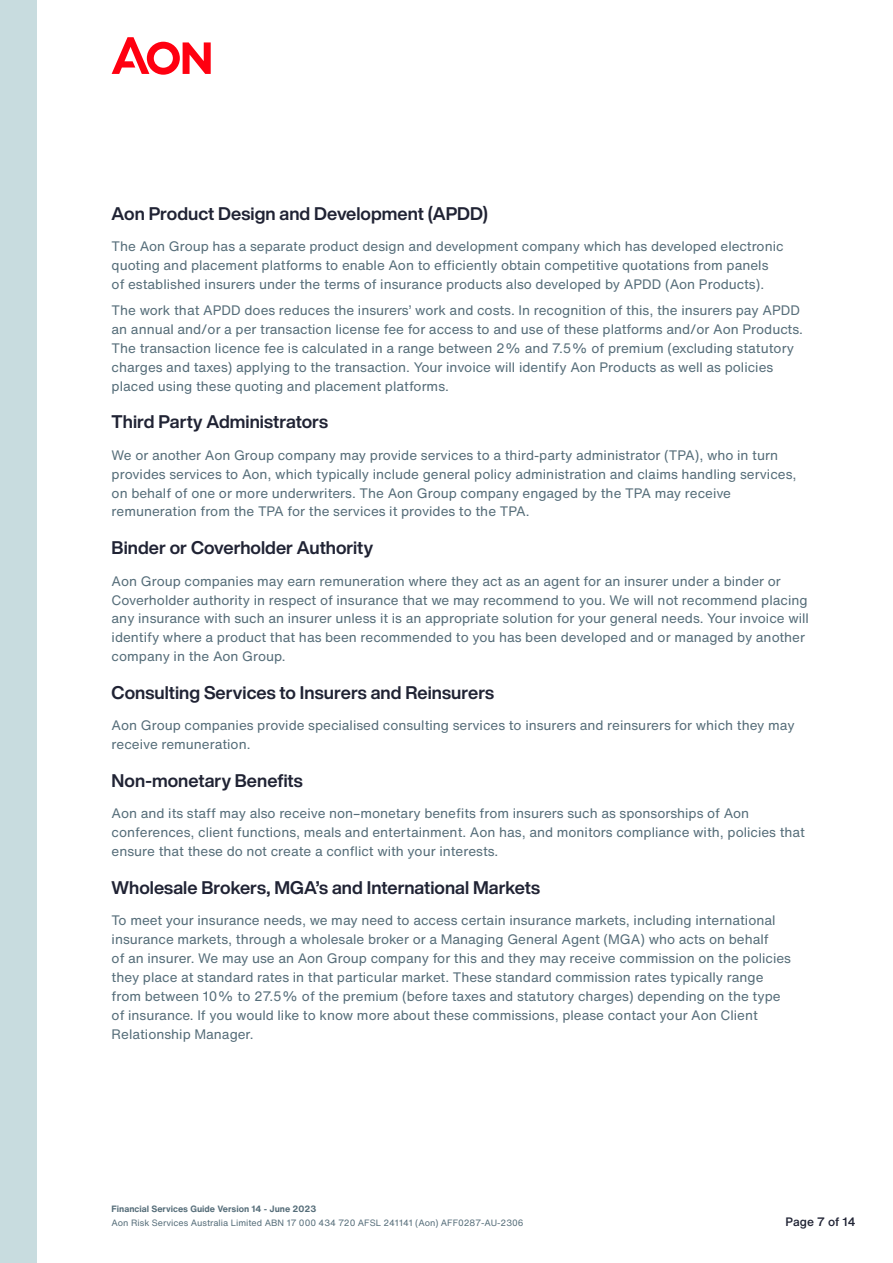
<style>
.page{position:relative;width:893px;height:1263px;background:#fff}
.page>*{position:absolute;margin:0;border:0;box-sizing:border-box;transform-origin:0 0}
.AON_PW_Headline_12pt{font:700 18px "Helvetica Now Display";color:#202334}
.AON_PW_Body_Copy_9pt{font:13.5px/18.9px "Helvetica Now Text";color:#556d79}
.t1{font:500 12px "Helvetica Now Text";color:#202334}
.t2{font:9px "Helvetica Now Text";color:#556d79}
.t3{font:700 9px "Helvetica Now Text";color:#556d79}
</style>
<div class="page">
<div style="left:0;top:0;width:37px;height:1263px;background:#c8dcdf"></div>
<svg style="left:112px;top:37px;width:99px;height:38px"></svg>
<p class="AON_PW_Headline_12pt" style="left:112px;top:201px;width:378px">Aon Product Design and Development (APDD)</p>
<p class="AON_PW_Body_Copy_9pt" style="left:112px;top:237px;width:673px">The Aon Group has a separate product design and development company which has developed electronic quoting and placement platforms to enable Aon to efficiently obtain competitive quotations from panels of established insurers under the terms of insurance products also developed by APDD (Aon Products).</p>
<p class="AON_PW_Body_Copy_9pt" style="left:112px;top:301px;width:693px">The work that APDD does reduces the insurers’ work and costs. In recognition of this, the insurers pay APDD an annual and/or a per transaction license fee for access to and use of these platforms and/or Aon Products.<br>The transaction licence fee is calculated in a range between 2% and 7.5% of premium (excluding statutory charges and taxes) applying to the transaction. Your invoice will identify Aon Products as well as policies placed using these quoting and placement platforms.</p>
<p class="AON_PW_Headline_12pt" style="left:112px;top:409px;width:218px">Third Party Administrators</p>
<p class="AON_PW_Body_Copy_9pt" style="left:112px;top:445px;width:686px">We or another Aon Group company may provide services to a third-party administrator (TPA), who in turn provides services to Aon, which typically include general policy administration and claims handling services, on behalf of one or more underwriters. The Aon Group company engaged by the TPA may receive remuneration from the TPA for the services it provides to the TPA.</p>
<p class="AON_PW_Headline_12pt" style="left:112px;top:535px;width:263px">Binder or Coverholder Authority</p>
<p class="AON_PW_Body_Copy_9pt" style="left:112px;top:571px;width:699px">Aon Group companies may earn remuneration where they act as an agent for an insurer under a binder or Coverholder authority in respect of insurance that we may recommend to you. We will not recommend placing any insurance with such an insurer unless it is an appropriate solution for your general needs. Your invoice will identify where a product that has been recommended to you has been developed and or managed by another company in the Aon Group.</p>
<p class="AON_PW_Headline_12pt" style="left:112px;top:680px;width:384px">Consulting Services to Insurers and Reinsurers</p>
<p class="AON_PW_Body_Copy_9pt" style="left:112px;top:716px;width:684px">Aon Group companies provide specialised consulting services to insurers and reinsurers for which they may receive remuneration.</p>
<p class="AON_PW_Headline_12pt" style="left:112px;top:768px;width:193px">Non-monetary Benefits</p>
<p class="AON_PW_Body_Copy_9pt" style="left:112px;top:804px;width:695px">Aon and its staff may also receive non–monetary benefits from insurers such as sponsorships of Aon conferences, client functions, meals and entertainment. Aon has, and monitors compliance with, policies that ensure that these do not create a conflict with your interests.</p>
<p class="AON_PW_Headline_12pt" style="left:112px;top:875px;width:430px">Wholesale Brokers, MGA’s and International Markets</p>
<p class="AON_PW_Body_Copy_9pt" style="left:112px;top:911px;width:681px">To meet your insurance needs, we may need to access certain insurance markets, including international insurance markets, through a wholesale broker or a Managing General Agent (MGA) who acts on behalf<br>of an insurer. We may use an Aon Group company for this and they may receive commission on the policies they place at standard rates in that particular market. These standard commission rates typically range from between 10% to 27.5% of the premium (before taxes and statutory charges) depending on the type of insurance. If you would like to know more about these commissions, please contact your Aon Client Relationship Manager.</p>
<p class="t3" style="left:112px;top:1203px;width:206px">Financial Services Guide Version 14 - June 2023</p>
<p class="t2" style="left:112px;top:1216px;width:413px">Aon Risk Services Australia Limited ABN 17 000 434 720 AFSL 241141 (Aon) AFF0287-AU-2306</p>
<p class="t1" style="left:786px;top:1213px;width:72px">Page 7 of 14</p>
</div>
